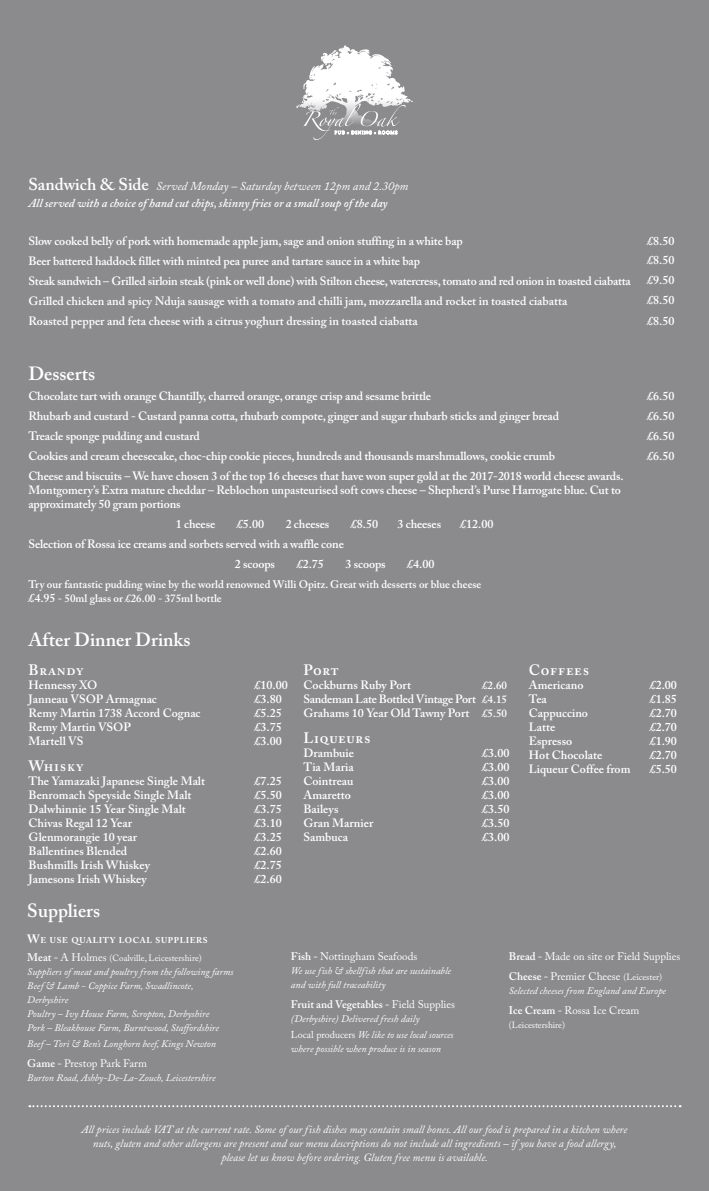
<style>
.page{position:relative;width:709px;height:1191px;background:#8b8a8d}
.page>*{position:absolute;margin:0;border:0;box-sizing:border-box;transform-origin:0 0}
.t1{font:600 19px "Adobe Caslon Pro";color:#fff}
.t2{font:600 15px "Adobe Caslon Pro";letter-spacing:.05em;color:#fff}
.t3{font:600 12px/14px "Adobe Caslon Pro";color:#fff}
.t4{font:italic 600 12px/17.5px "Adobe Caslon Pro";color:#fff}
.t5{font:italic 11px/14px "Adobe Caslon Pro";color:#fff;text-align:center}
.t6{font:600 11px/14px "Adobe Caslon Pro";color:#fff}
.t7{font:11px/20px "Adobe Caslon Pro";color:#fff}
.t8{font:italic 10px/14px "Adobe Caslon Pro";color:#fff}
.t9{font:9px "Adobe Caslon Pro";color:#fff}
.t10{font:700 8.4px "Adobe Caslon Pro";letter-spacing:.07em;color:#fff}
.s1{font-style:normal;font-size:17px}
.s2{font-weight:400}
.s3{font-size:12px}
.s4{font-weight:600;font-size:11px}
.s5{font-size:11px}
.s6{font-weight:600}
.s7{font-style:normal}
.s8{font-size:9px}
</style>
<div class="page">
<svg style="left:320px;top:47px;width:24px;height:22px"></svg>
<svg style="left:303px;top:104px;width:102px;height:36px"></svg>
<svg style="left:29px;top:1105px;width:651px;height:2px"></svg>
<p class="t4" style="left:28px;top:177px;width:381px"><span class="s1">Sandwich &amp; Side</span> <span class="s2">Served Monday – Saturday between 12pm and 2.30pm<br></span>All served with a choice of hand cut chips, skinny fries or a small soup of the day</p>
<p class="t3" style="left:28px;top:231px;width:604px;line-height:20px">Slow cooked belly of pork with homemade apple jam, sage and onion stuffing in a white bap<br>Beer battered haddock fillet with minted pea puree and tartare sauce in a white bap<br>Steak sandwich – Grilled sirloin steak (pink or well done) with Stilton cheese, watercress, tomato and red onion in toasted ciabatta Grilled chicken and spicy Nduja sausage with a tomato and chilli jam, mozzarella and rocket in toasted ciabatta<br>Roasted pepper and feta cheese with a citrus yoghurt dressing in toasted ciabatta</p>
<h1 class="t1" style="left:28px;top:362px;width:68px">Desserts</h1>
<p class="t3" style="left:28px;top:386px;width:596px;line-height:20px">Chocolate tart with orange Chantilly, charred orange, orange crisp and sesame brittle<br>Rhubarb and custard - Custard panna cotta, rhubarb compote, ginger and sugar rhubarb sticks and ginger bread<br>Treacle sponge pudding and custard<br>Cookies and cream cheesecake, choc-chip cookie pieces, hundreds and thousands marshmallows, cookie crumb<br>Cheese and biscuits – We have chosen 3 of the top 16 cheeses that have won super gold at the 2017-2018 world cheese awards.</p>
<p class="t3" style="left:28px;top:483px;width:594px">Montgomery’s Extra mature cheddar – Reblochon unpasteurised soft cows cheese – Shepherd’s Purse Harrogate blue. Cut to approximately 50 gram portions</p>
<p class="t3" style="left:176px;top:517px;width:41px">1 cheese</p>
<p class="t3" style="left:237px;top:517px;width:29px">£5.00</p>
<p class="t3" style="left:286px;top:517px;width:45px">2 cheeses</p>
<p class="t3" style="left:351px;top:517px;width:29px">£8.50</p>
<p class="t3" style="left:397px;top:517px;width:45px">3 cheeses</p>
<p class="t3" style="left:460px;top:517px;width:35px">£12.00</p>
<p class="t3" style="left:235px;top:534px;width:110px;line-height:20px;text-indent:-206px">Selection of Rossa ice creams and sorbets served with a waffle cone<br>2 scoops</p>
<p class="t3" style="left:297px;top:557px;width:29px">£2.75</p>
<p class="t3" style="left:345px;top:557px;width:42px">3 scoops</p>
<p class="t3" style="left:407px;top:557px;width:29px">£4.00</p>
<p class="t6" style="left:28px;top:577px;width:454px">Try our fantastic pudding wine by the world renowned Willi Opitz. Great with desserts or blue cheese <span class="s3">£4.95</span> - 50ml glass or £26.00 - 375ml bottle</p>
<p class="t3" style="left:647px;top:231px;width:29px;line-height:20px;text-align:justify">£8.50 £8.50 £9.50 £8.50 £8.50</p>
<p class="t3" style="left:647px;top:386px;width:29px;line-height:20px;text-align:justify">£6.50 £6.50 £6.50 £6.50</p>
<h1 class="t1" style="left:28px;top:628px;width:163px">After Dinner Drinks</h1>
<p class="t2" style="left:29px;top:661px;width:56px">Brandy</p>
<p class="t3" style="left:29px;top:678px;width:173px">Hennessy XO<br>Janneau VSOP Armagnac<br>Remy Martin 1738 Accord Cognac<br>Remy Martin VSOP<br>Martell VS</p>
<p class="t2" style="left:29px;top:757px;width:56px">Whisky</p>
<p class="t3" style="left:29px;top:774px;width:178px">The Yamazaki Japanese Single Malt<br>Benromach Speyside Single Malt<br>Dalwhinnie 15 Year Single Malt<br>Chivas Regal 12 Year<br>Glenmorangie 10 year<br>Ballentines Blended<br>Bushmills Irish Whiskey<br>Jamesons Irish Whiskey</p>
<h1 class="t1" style="left:27px;top:899px;width:74px">Suppliers</h1>
<p class="t10" style="left:27px;top:934px;width:182px"><span class="s3">W</span>E USE QUALITY LOCAL SUPPLIERS</p>
<p class="t9" style="left:27px;top:952px;width:176px"><span class="s4">Meat -</span> <span class="s5">A Holmes</span> (Coalville, Leicestershire)</p>
<p class="t8" style="left:27px;top:964px;width:207px">Suppliers of meat and poultry from the following farms Beef &amp; Lamb - Coppice Farm, Swadlincote, Derbyshire<br>Poultry – Ivy House Farm, Scropton, Derbyshire<br>Pork – Bleakhouse Farm, Burntwood, Staffordshire</p>
<p class="t8" style="left:27px;top:1036px;width:190px">Beef – Tori &amp; Ben’s Longhorn beef, Kings Newton</p>
<p class="t7" style="left:27px;top:1052px;width:121px"><span class="s6">Game -</span> Prestop Park Farm</p>
<p class="t8" style="left:27px;top:1070px;width:190px">Burton Road, Ashby-De-La-Zouch, Leicestershire</p>
<p class="t3" style="left:254px;top:678px;width:35px">£10.00 £3.80 £5.25 £3.75 £3.00</p>
<p class="t3" style="left:254px;top:774px;width:29px;text-align:justify">£7.25 £5.50 £3.75 £3.10 £3.25 £2.60 £2.75 £2.60</p>
<p class="t2" style="left:303px;top:661px;width:37px">Port</p>
<p class="t3" style="left:303px;top:678px;width:174px">Cockburns Ruby Port<br>Sandeman Late Bottled Vintage Port<br>Grahams 10 Year Old Tawny Port</p>
<p class="t2" style="left:303px;top:729px;width:69px">Liqueurs</p>
<p class="t3" style="left:303px;top:746px;width:71px">Drambuie<br>Tia Maria<br>Cointreau<br>Amaretto<br>Baileys<br>Gran Marnier<br>Sambuca</p>
<p class="t6" style="left:482px;top:678px;width:26px;text-align:justify">£2.60 £4.15 £5.50</p>
<p class="t3" style="left:482px;top:746px;width:29px;text-align:justify">£3.00 £3.00 £3.00 £3.00 £3.50 £3.50 £3.00</p>
<p class="t2" style="left:529px;top:661px;width:62px">Coffees</p>
<p class="t3" style="left:529px;top:678px;width:103px">Americano<br>Tea<br>Cappuccino<br>Latte<br>Espresso<br>Hot Chocolate<br>Liqueur Coffee from</p>
<p class="t3" style="left:649px;top:678px;width:29px;text-align:justify">£2.00 £1.85 £2.70 £2.70 £1.90 £2.70 £5.50</p>
<p class="t7" style="left:291px;top:946px;width:128px"><span class="s6">Fish -</span> Nottingham Seafoods</p>
<p class="t8" style="left:291px;top:963px;width:162px">We use fish &amp; shellfish that are sustainable and with full traceability</p>
<p class="t6" style="left:291px;top:997px;width:166px">Fruit and Vegetables - <span class="s2">Field Supplies</span></p>
<p class="t8" style="left:291px;top:1010px;width:164px;line-height:16px">(Derbyshire) Delivered fresh daily<br><span class="s7">Local producers</span> We like to use local sources</p>
<p class="t8" style="left:291px;top:1041px;width:151px">where possible when produce is in season</p>
<p class="t7" style="left:509px;top:946px;width:173px"><span class="s6">Bread -</span> Made on site or Field Supplies<br><span class="s6">Cheese -</span> Premier Cheese <span class="s8">(Leicester)</span></p>
<p class="t8" style="left:509px;top:983px;width:159px">Selected cheeses from England and Europe</p>
<p class="t7" style="left:509px;top:1000px;width:132px"><span class="s6">Ice Cream -</span> Rossa Ice Cream</p>
<p class="t9" style="left:509px;top:1019px;width:58px">(Leicestershire)</p>
<p class="t5" style="left:82px;top:1122px;width:547px">All prices include VAT at the current rate. Some of our fish dishes may contain small bones. All our food is prepared in a kitchen where nuts, gluten and other allergens are present and our menu descriptions do not include all ingredients – if you have a food allergy, please let us know before ordering. Gluten free menu is available.</p>
</div>
